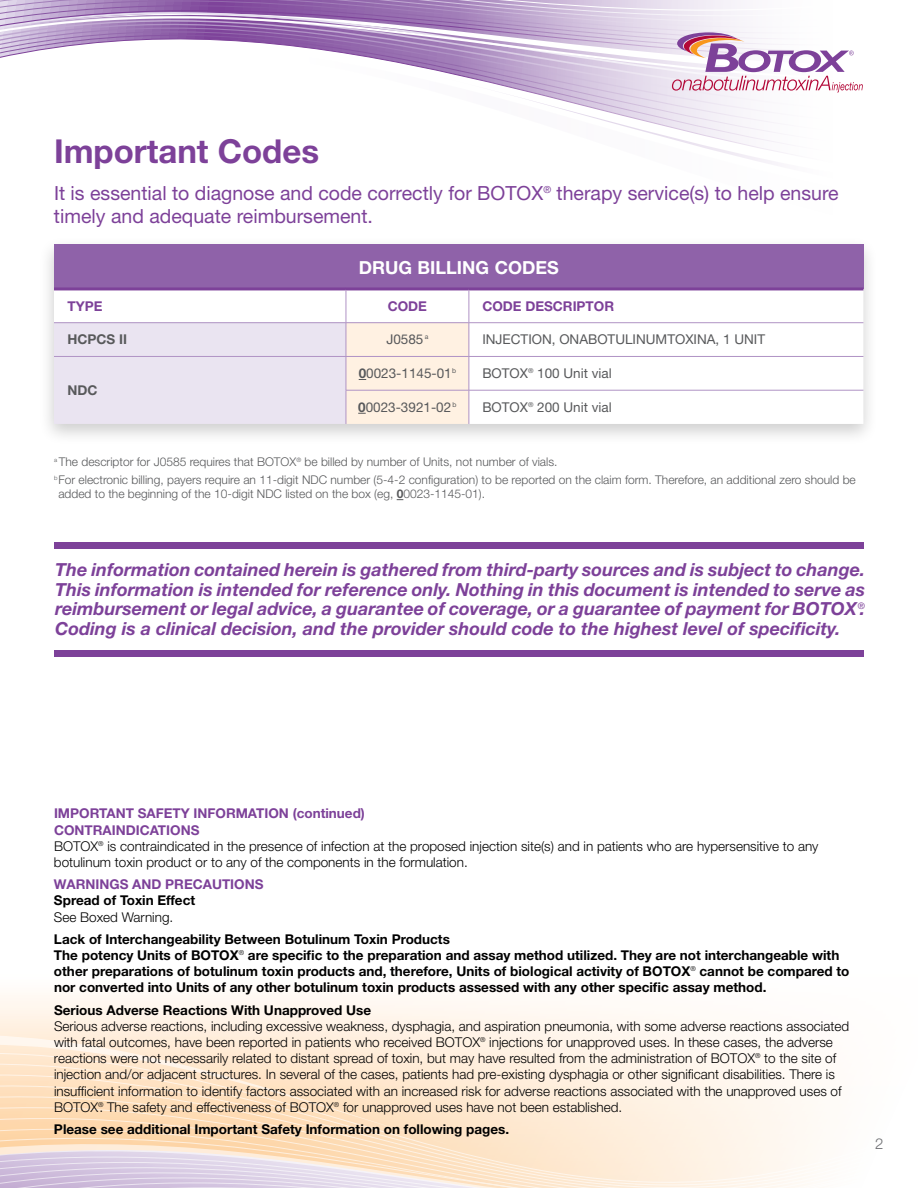
<style>
.page{position:relative;width:918px;height:1188px;background:#fff}
.page>*{position:absolute;margin:0;border:0;box-sizing:border-box;transform-origin:0 0}
.t1{font:700 33px "Helvetica Neue LT Std";color:#7d4199}
.t2{font:19.5px/23.4px "Helvetica Neue LT Std";color:#7d4199}
.t3{font:italic 700 18px/19.5px "Helvetica Neue LT Std";color:#7d4199;text-align:justify}
.t4{font:700 18px "Helvetica Neue LT Std";color:#fff}
.t5{font:300 15px "Helvetica Neue LT Std";color:#6d6e71}
.t6{font:300 13.5px/16.2px "Helvetica Neue LT Std";color:#000}
.t7{font:700 13.5px/16.2px "Helvetica Neue LT Std";color:#000}
.t8{font:13.5px "Helvetica Neue LT Std";color:#58595b}
.t9{font:700 13.5px "Helvetica Neue LT Std";color:#7d4199}
.t10{font:700 13.5px "Helvetica Neue LT Std";color:#58595b}
.t11{font:300 12px/17.7px "Helvetica Neue LT Std";color:#58595b}
.s1{font-weight:700}
.s2{font-weight:700;color:#7d4199}
</style>
<div class="page">
<svg style="left:0;top:995px;width:815px;height:193px"></svg>
<svg style="left:0;top:0;width:453px;height:75px"></svg>
<svg style="left:453px;top:0;width:335px;height:166px"></svg>
<svg style="left:672px;top:32px;width:191px;height:61px"></svg>
<div style="left:54px;top:543px;width:810px;height:6px;background:#7d4199"></div>
<div style="left:54px;top:650px;width:810px;height:7px;background:#7d4199"></div>
<div style="left:39px;top:235px;width:840px;height:211px;background:#000;opacity:.2"></div>
<div style="left:54px;top:244px;width:809px;height:45px;background:#8f62a9"></div>
<svg style="left:54px;top:290px;width:809px;height:32px"></svg>
<hr style="left:54px;top:322px;width:292px;height:1px;background:#b093c5">
<hr style="left:346px;top:322px;width:123px;height:1px;background:#b093c5">
<hr style="left:469px;top:322px;width:394px;height:1px;background:#b093c5">
<hr style="left:54px;top:287px;width:292px;height:3px;background:#7d4199">
<hr style="left:346px;top:287px;width:123px;height:3px;background:#7d4199">
<hr style="left:469px;top:287px;width:394px;height:3px;background:#7d4199">
<hr style="left:346px;top:290px;width:1px;height:33px;background:#b093c5">
<hr style="left:469px;top:290px;width:1px;height:33px;background:#b093c5">
<svg style="left:54px;top:323px;width:809px;height:101px"></svg>
<h1 class="t1" style="left:54px;top:131px;width:267px">Important Codes</h1>
<h2 class="t2" style="left:54px;top:181px;width:786px">It is essential to diagnose and code correctly for BOTOX<sup>®</sup> therapy service(s) to help ensure timely and adequate reimbursement.</h2>
<h3 class="t4" style="left:359px;top:256px;width:202px">DRUG BILLING CODES</h3>
<p class="t9" style="left:68px;top:297px;width:37px">TYPE</p>
<p class="t9" style="left:388px;top:297px;width:41px">CODE</p>
<p class="t9" style="left:482px;top:297px;width:133px">CODE DESCRIPTOR</p>
<p class="t10" style="left:68px;top:331px;width:61px">HCPCS II</p>
<p class="t8" style="left:386px;top:332px;width:44px">J0585 <sup>a</sup></p>
<p class="t8" style="left:482px;top:332px;width:284px">INJECTION, ONABOTULINUMTOXINA, 1 UNIT</p>
<p class="t10" style="left:67px;top:382px;width:32px">NDC</p>
<p class="t8" style="left:359px;top:365px;width:99px"><span class="s1">0</span>0023-1145-01<sup>b</sup></p>
<p class="t8" style="left:482px;top:365px;width:131px">BOTOX<sup>®</sup> 100 Unit vial</p>
<p class="t8" style="left:358px;top:399px;width:100px"><span class="s1">0</span>0023-3921-02 <sup>b</sup></p>
<p class="t8" style="left:482px;top:399px;width:131px">BOTOX<sup>®</sup> 200 Unit vial</p>
<p class="t11" style="left:54px;top:453px;width:803px"><sup>a</sup> The descriptor for J0585 requires that BOTOX<sup>®</sup> be billed by number of Units, not number of vials.<br><sup>b</sup> For electronic billing, payers require an 11-digit NDC number (5-4-2 configuration) to be reported on the claim form. Therefore, an additional zero should be</p>
<p class="t11" style="left:58px;top:485px;width:428px">added to the beginning of the 10-digit NDC listed on the box (eg, <span class="s1">0</span>0023-1145-01).</p>
<p class="t3" style="left:55px;top:560px;width:812px">The information contained herein is gathered from third-party sources and is subject to change.<br>This information is intended for reference only. Nothing in this document is intended to serve as reimbursement or legal advice, a guarantee of coverage, or a guarantee of payment for BOTOX<sup>®</sup>.<br>Coding is a clinical decision, and the provider should code to the highest level of specificity.</p>
<p class="t6" style="left:54px;top:805px;width:766px"><span class="s2">IMPORTANT SAFETY INFORMATION (continued)<br>CONTRAINDICATIONS<br></span>BOTOX<sup>®</sup> is contraindicated in the presence of infection at the proposed injection site(s) and in patients who are hypersensitive to any botulinum toxin product or to any of the components in the formulation.</p>
<p class="t9" style="left:54px;top:876px;width:211px">WARNINGS AND PRECAUTIONS</p>
<p class="t7" style="left:54px;top:892px;width:143px">Spread of Toxin Effect</p>
<p class="t6" style="left:54px;top:908px;width:121px">See Boxed Warning.</p>
<p class="t7" style="left:54px;top:931px;width:797px">Lack of Interchangeability Between Botulinum Toxin Products<br>The potency Units of BOTOX<sup>®</sup> are specific to the preparation and assay method utilized. They are not interchangeable with other preparations of botulinum toxin products and, therefore, Units of biological activity of BOTOX<sup>®</sup> cannot be compared to nor converted into Units of any other botulinum toxin products assessed with any other specific assay method.</p>
<p class="t7" style="left:54px;top:1001px;width:319px">Serious Adverse Reactions With Unapproved Use</p>
<p class="t6" style="left:54px;top:1018px;width:797px">Serious adverse reactions, including excessive weakness, dysphagia, and aspiration pneumonia, with some adverse reactions associated with fatal outcomes, have been reported in patients who received BOTOX<sup>®</sup> injections for unapproved uses. In these cases, the adverse reactions were not necessarily related to distant spread of toxin, but may have resulted from the administration of BOTOX<sup>®</sup> to the site of injection and/or adjacent structures. In several of the cases, patients had pre-existing dysphagia or other significant disabilities. There is insufficient information to identify factors associated with an increased risk for adverse reactions associated with the unapproved uses of BOTOX<sup>®</sup>. The safety and effectiveness of BOTOX<sup>®</sup> for unapproved uses have not been established.</p>
<p class="t7" style="left:54px;top:1121px;width:457px">Please see additional Important Safety Information on following pages.</p>
<p class="t5" style="left:875px;top:1134px;width:10px">2</p>
</div>
